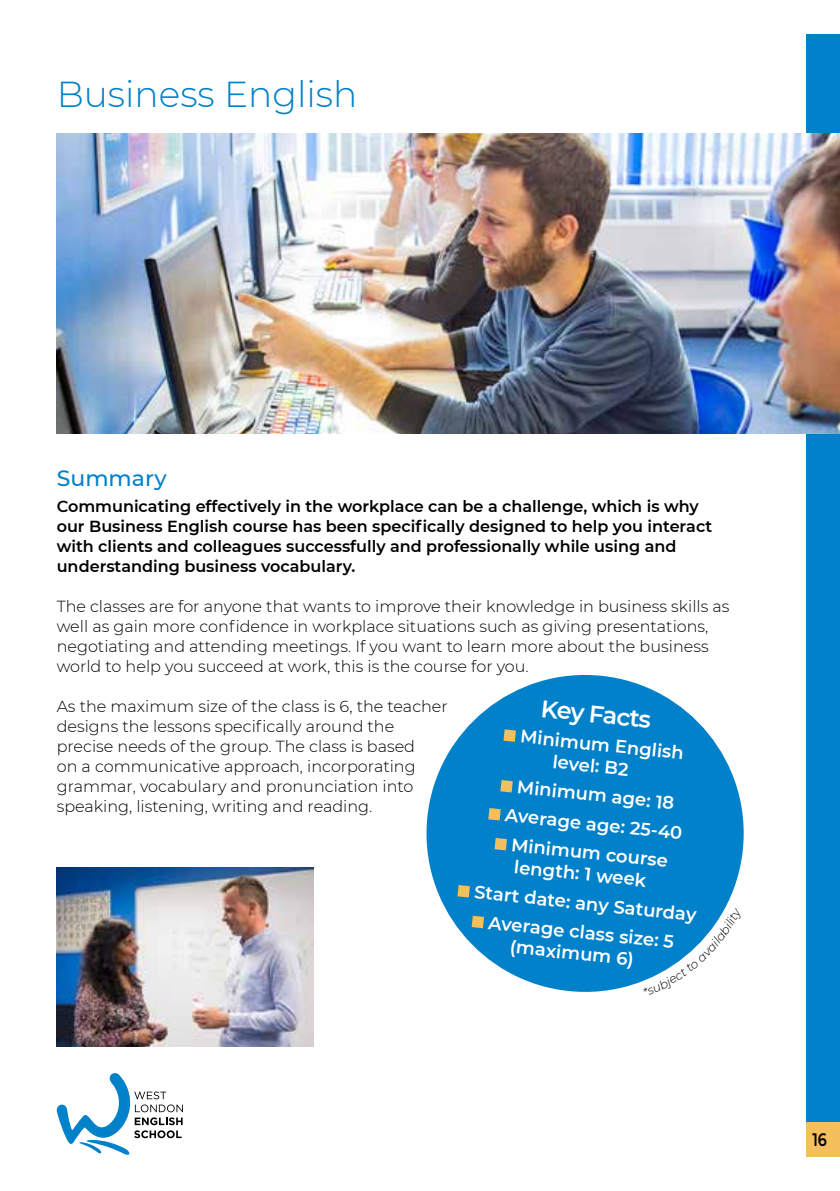
<style>
.page{position:relative;width:840px;height:1191px;background:#fff}
.page>*{position:absolute;margin:0;border:0;box-sizing:border-box;transform-origin:0 0}
.t1{font:300 36px "Montserrat";color:#0081c9}
.t2{font:600 24px "Montserrat";color:#fff}
.t3{font:500 22px "Montserrat";color:#0081c9}
.t4{font:600 18px/29px "Montserrat";color:#fff}
.t5{font:600 18px "Montserrat";color:#000;scale:.8 1}
.t6{font:300 16px/20px "Montserrat";color:#000}
.t7{font:600 16px/20px "Montserrat";color:#000}
</style>
<div class="page">
<div style="left:806px;top:35px;width:33px;height:1121px;background:#0081c9"></div>
<svg style="left:57px;top:1073px;width:126px;height:81px"></svg>
<div style="left:806px;top:1122px;width:33px;height:34px;background:#f3c05d"></div>
<img style="left:57px;top:133px;width:782px;height:300px">
<svg style="left:426px;top:675px;width:318px;height:317px;fill:#0081c9"></svg>
<svg style="left:503px;top:729px;width:12px;height:13px"></svg>
<svg style="left:500px;top:780px;width:12px;height:12px"></svg>
<svg style="left:488px;top:808px;width:12px;height:12px"></svg>
<svg style="left:494px;top:838px;width:12px;height:12px"></svg>
<svg style="left:457px;top:885px;width:12px;height:12px"></svg>
<svg style="left:471px;top:915px;width:13px;height:13px"></svg>
<img style="left:57px;top:867px;width:256px;height:179px">
<svg style="left:642px;top:907px;width:101px;height:85px"></svg>
<h1 class="t1" style="left:57px;top:70px;width:302px">Business English</h1>
<h3 class="t3" style="left:57px;top:463px;width:111px">Summary</h3>
<p class="t7" style="left:57px;top:495px;width:656px">Communicating effectively in the workplace can be a challenge, which is why our Business English course has been specifically designed to help you interact with clients and colleagues successfully and professionally while using and understanding business vocabulary.</p>
<p class="t6" style="left:57px;top:596px;width:673px">The classes are for anyone that wants to improve their knowledge in business skills as well as gain more confidence in workplace situations such as giving presentations, negotiating and attending meetings. If you want to learn more about the business world to help you succeed at work, this is the course for you.</p>
<p class="t6" style="left:57px;top:696px;width:392px">As the maximum size of the class is 6, the teacher designs the lessons specifically around the precise needs of the group. The class is based<br>on a communicative approach, incorporating grammar, vocabulary and pronunciation into speaking, listening, writing and reading.</p>
<h2 class="t2" style="left:542px;top:691px;width:112px;rotate:6deg">Key Facts</h2>
<p class="t4" style="left:556px;top:728px;width:131px;line-height:22px;text-indent:-35px;rotate:6deg">Minimum English level: B2</p>
<p class="t4" style="left:509px;top:770px;width:179px;text-align:center;rotate:6deg">Minimum age: 18<br>Average age: 25-40<br>Minimum course</p>
<p class="t4" style="left:515px;top:851px;width:134px;rotate:6deg">length: 1 week</p>
<p class="t4" style="left:475px;top:876px;width:224px;rotate:6deg">Start date: any Saturday</p>
<p class="t4" style="left:490px;top:907px;width:188px;rotate:6deg">Average class size: 5</p>
<p class="t4" style="left:511px;top:931px;width:126px;rotate:6deg">(maximum 6)</p>
<p class="t5" style="left:811px;top:1127px;width:20px">16</p>
</div>
